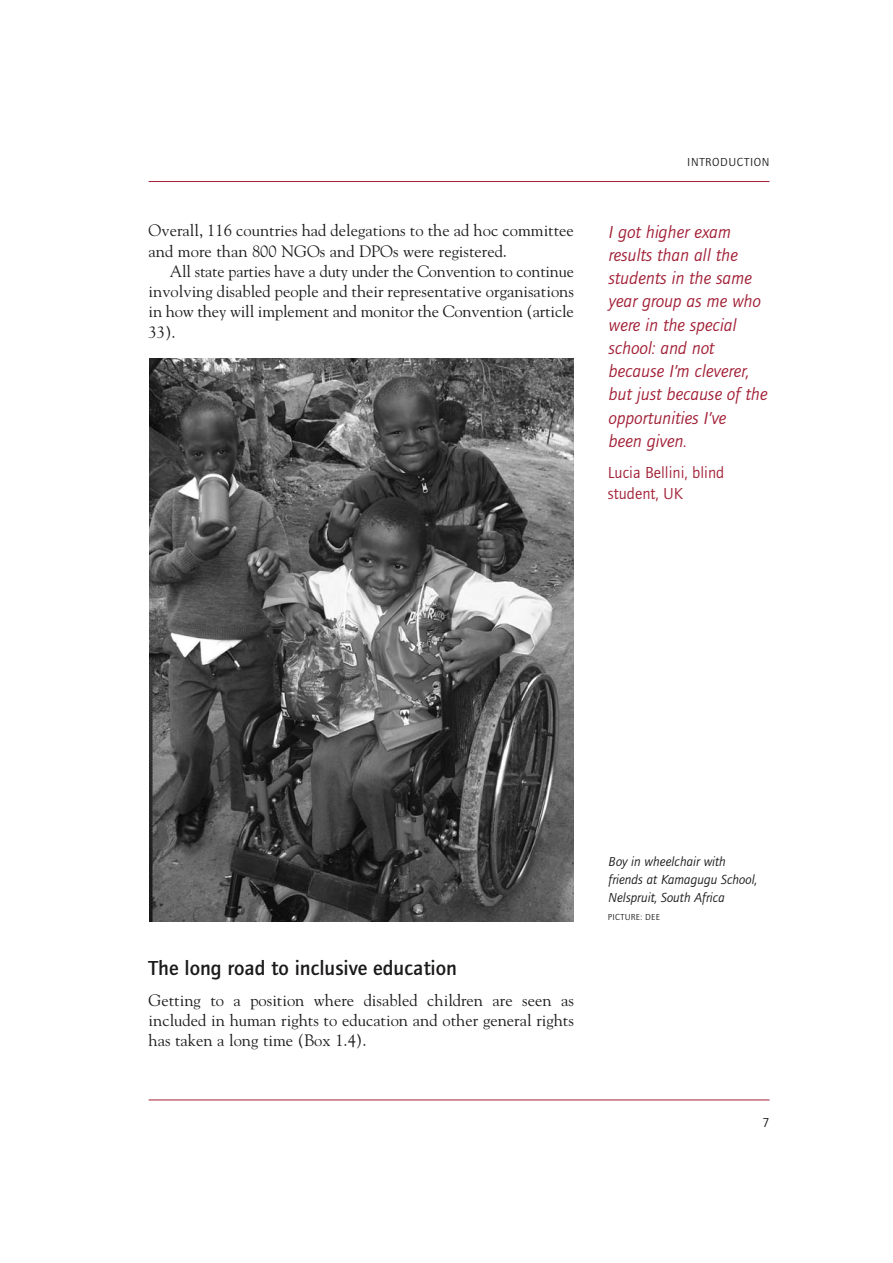
<style>
.page{position:relative;width:893px;height:1263px;background:#fff}
.page>*{position:absolute;margin:0;border:0;box-sizing:border-box;transform-origin:0 0}
.t1{font:500 21px "Foundry Journal";color:#1c1a1a}
.t2{font:italic 18px/23.2px "Foundry Journal";color:#a11f35}
.t3{font:16.5px/20.2px "Goudy";color:#1c1a1a;text-align:justify}
.t4{font:16.5px/20.2px "Foundry Journal";color:#a11f35}
.t5{font:italic 13.5px/18px "Foundry Journal";color:#1c1a1a}
.t6{font:13.5px "Foundry Journal";color:#1c1a1a}
.t7{font:12px "Foundry Journal";letter-spacing:.055em;color:#1c1a1a}
.t8{font:9px "Foundry Journal";letter-spacing:.03em;color:#1c1a1a}
</style>
<div class="page">
<hr style="left:149px;top:1100px;width:620px;height:1px;background:#a11f35">
<hr style="left:149px;top:181px;width:620px;height:1px;background:#a11f35">
<img style="left:150px;top:358px;width:424px;height:564px">
<p class="t3" style="left:149px;top:222px;width:427px">Overall, 116 countries had delegations to the ad hoc committee and more than 800 NGOs and DPOs were registered.</p>
<p class="t3" style="left:149px;top:262px;width:427px;text-indent:21px">All state parties have a duty under the Convention to continue involving disabled people and their representative organisations in how they will implement and monitor the Conven tion (article 33).</p>
<p class="t7" style="left:687px;top:157px;width:84px">INTRODUCTION</p>
<p class="t2" style="left:608px;top:221px;width:160px">I got higher exam results than all the students in the same year group as me who were in the special school: and not because I’m cleverer, but just because of the opportunities I’ve<br>been given.</p>
<p class="t4" style="left:608px;top:464px;width:118px">Lucia Bellini, blind student, UK</p>
<p class="t1" style="left:149px;top:960px;width:310px">The long road to inclusive education</p>
<p class="t3" style="left:149px;top:991px;width:427px">Getting to a position where disabled children are seen as included in human rights to education and other general rights has taken a long time (Box 1.4).</p>
<p class="t5" style="left:608px;top:854px;width:150px">Boy in wheelchair with friends at Kamagugu School,<br>Nelspruit, South Africa</p>
<p class="t8" style="left:608px;top:914px;width:54px">PICTURE: DEE</p>
<p class="t6" style="left:762px;top:1117px;width:9px">7</p>
</div>
